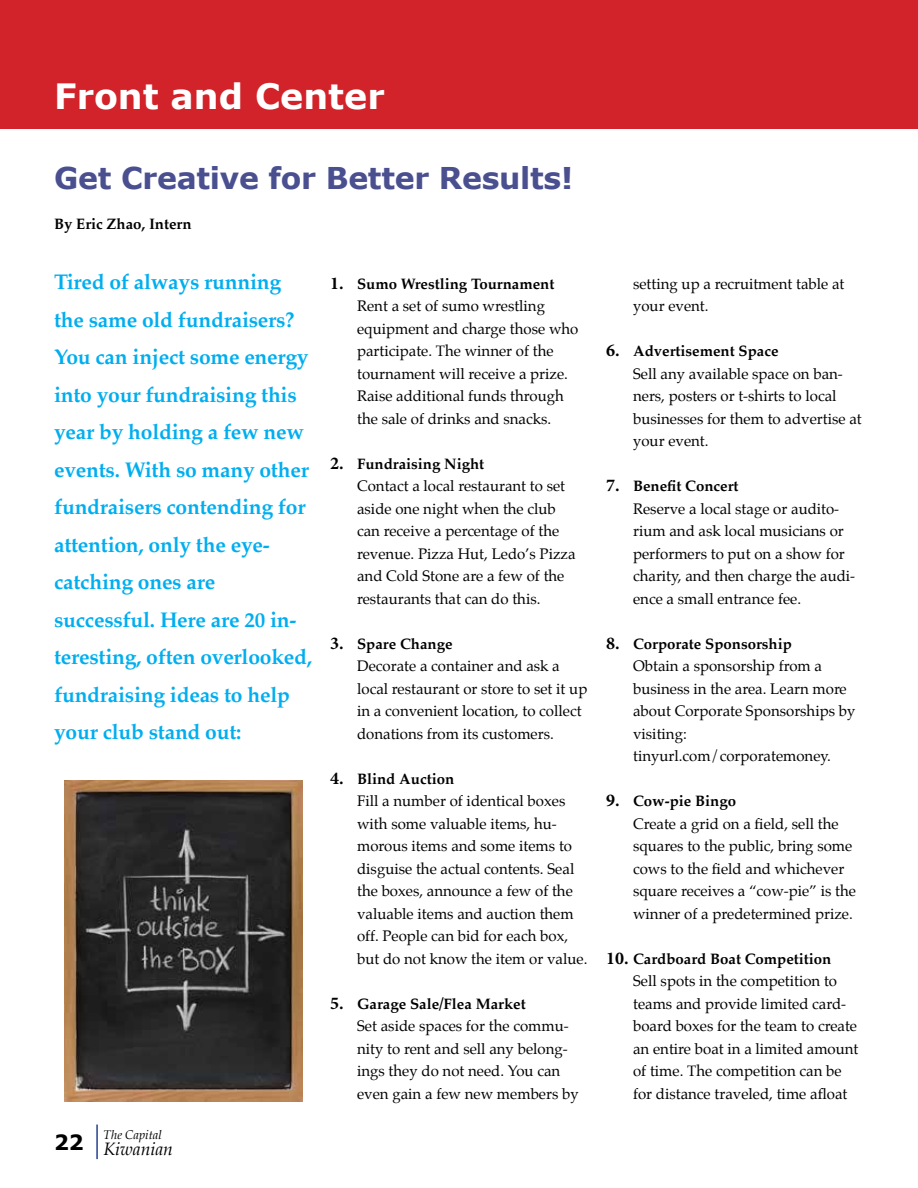
<style>
.page{position:relative;width:918px;height:1188px;background:#fff}
.page>*{position:absolute;margin:0;border:0;box-sizing:border-box;transform-origin:0 0}
.t1{font:700 34.8px "Verdana";color:#fff}
.t2{font:700 30px "Verdana";letter-spacing:-.01em;color:#4a4f90}
.t3{font:700 21px/37.5px "Palatino";letter-spacing:-.01em;color:#00aeef}
.t4{font:700 21px "Verdana";color:#000}
.t5{font:italic 17.55px "Palatino";color:#000}
.t6{font:15px/22.5px "Palatino";color:#000}
.t7{font:700 15px "Palatino";color:#000}
.t8{font:italic 12.45px "Palatino";color:#000}
.s1{font-family:"Minion Pro";font-weight:700;font-size:18px}
.s2{font-weight:700}
</style>
<div class="page">
<hr style="left:96px;top:1125px;width:2px;height:34px;background:#25408f">
<div style="left:0;top:0;width:918px;height:129px;background:#d2232a"></div>
<img style="left:64px;top:780px;width:239px;height:322px">
<h1 class="t1" style="left:54px;top:71px;width:332px">Front and Center</h1>
<h2 class="t2" style="left:54px;top:157px;width:521px">Get Creative for Better Results!</h2>
<p class="t7" style="left:54px;top:212px;width:139px">By Eric Zhao, Intern</p>
<p class="t3" style="left:54px;top:263px;width:259px">Tired of always running the same old fundraisers?<br>You can inject some energy into your fundraising this year by holding a few new events. With so many other fundraisers contending for attention, only the eye&shy;catching ones are successful. Here are 20 in&shy;teresting, often overlooked, fundraising ideas to help your club stand out:</p>
<p class="t6" style="left:357px;top:272px;width:223px;text-indent:-27px"><span class="s1">1.</span> <span class="s2">Sumo Wrestling Tournament<br></span>Rent a set of sumo wrestling equipment and charge those who participate. The winner of the tournament will receive a prize.<br>Raise additional funds through the sale of drinks and snacks.</p>
<p class="t6" style="left:357px;top:452px;width:220px;text-indent:-27px"><span class="s1">2.</span> <span class="s2">Fundraising Night<br></span>Contact a local restaurant to set aside one night when the club can receive a percentage of the revenue. Pizza Hut, Ledo’s Pizza and Cold Stone are a few of the restaurants that can do this.</p>
<p class="t6" style="left:357px;top:632px;width:232px;text-indent:-27px"><span class="s1">3.</span> <span class="s2">Spare Change<br></span>Decorate a container and ask a local restaurant or store to set it up in a convenient location, to collect donations from its customers.</p>
<p class="t6" style="left:357px;top:767px;width:232px;text-indent:-27px"><span class="s1">4.</span> <span class="s2">Blind Auction<br></span>Fill a number of identical boxes with some valuable items, hu&shy;morous items and some items to disguise the actual contents. Seal the boxes, announce a few of the valuable items and auction them off. People can bid for each box, but do not know the item or value.</p>
<p class="t6" style="left:357px;top:992px;width:223px;text-indent:-27px"><span class="s1">5.</span> <span class="s2">Garage Sale/Flea Market<br></span>Set aside spaces for the commu&shy;nity to rent and sell any belong&shy;ings they do not need. You can even gain a few new members by</p>
<h3 class="t4" style="left:54px;top:1127px;width:31px">22</h3>
<p class="t8" style="left:104px;top:1125px;width:60px">The Capital</p>
<p class="t5" style="left:104px;top:1135px;width:71px">Kiwanian</p>
<p class="t6" style="left:633px;top:272px;width:213px">setting up a recruitment table at your event.</p>
<p class="t6" style="left:633px;top:340px;width:230px;text-indent:-27px"><span class="s1">6.</span> <span class="s2">Advertisement Space<br></span>Sell any available space on ban&shy;ners, posters or t-shirts to local businesses for them to advertise at your event.</p>
<p class="t6" style="left:633px;top:475px;width:224px;text-indent:-27px"><span class="s1">7.</span> <span class="s2">Benefit Concert<br></span>Reserve a local stage or audito&shy;rium and ask local musicians or performers to put on a show for charity, and then charge the audi&shy;ence a small entrance fee.</p>
<p class="t6" style="left:633px;top:632px;width:224px;text-indent:-27px"><span class="s1">8.</span> <span class="s2">Corporate Sponsorship<br></span>Obtain a sponsorship from a business in the area. Learn more about Corporate Sponsorships by visiting: tinyurl.com/corporatemoney.</p>
<p class="t6" style="left:633px;top:790px;width:224px;text-indent:-27px"><span class="s1">9.</span> <span class="s2">Cow-pie Bingo<br></span>Create a grid on a field, sell the squares to the public, bring some cows to the field and whichever square receives a “cow-pie” is the winner of a predetermined prize.</p>
<p class="t6" style="left:633px;top:947px;width:227px;text-indent:-27px"><span class="s1">10.</span> <span class="s2">Cardboard Boat Competition<br></span>Sell spots in the competition to teams and provide limited card&shy;board boxes for the team to create an entire boat in a limited amount of time. The competition can be for distance traveled, time afloat</p>
</div>
